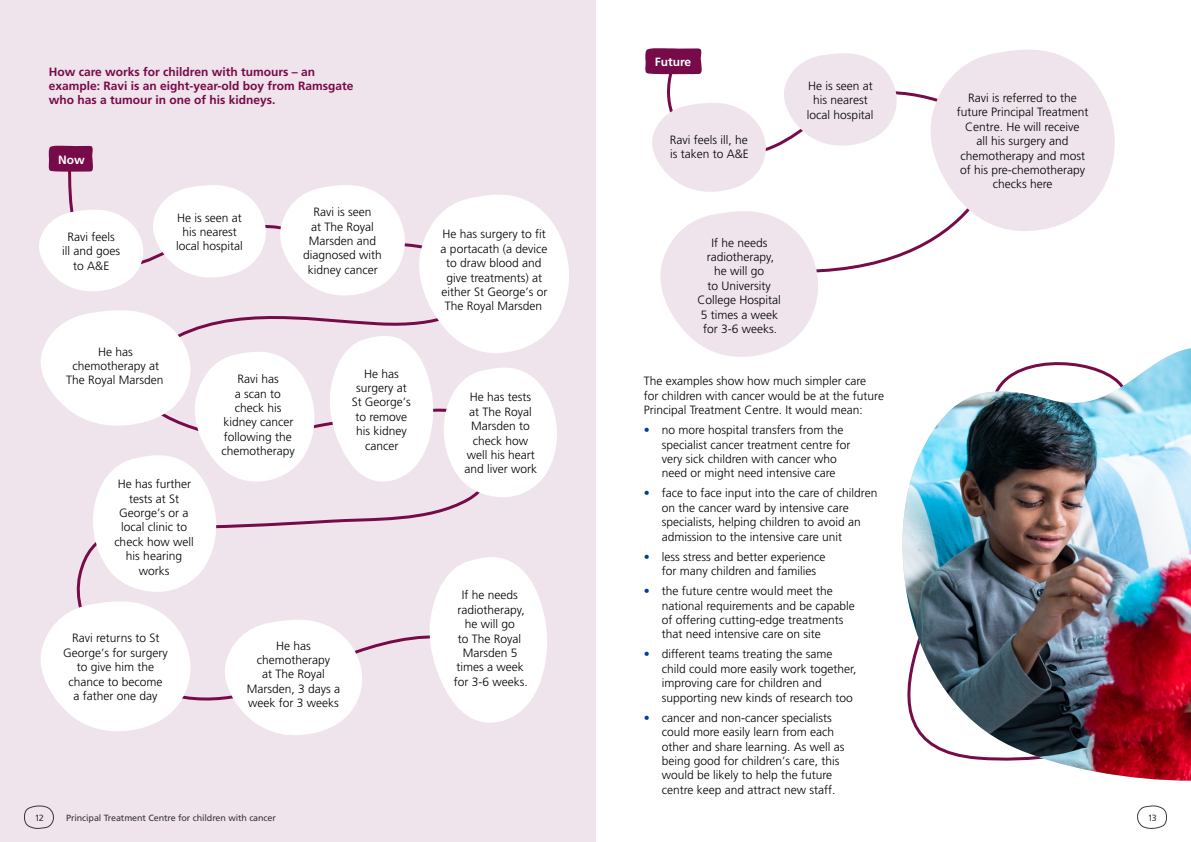
<style>
.page{position:relative;width:1191px;height:842px;background:#fff}
.page>*{position:absolute;margin:0;border:0;box-sizing:border-box;transform-origin:0 0}
.t1{font:300 12px/14.4px "Frutiger";color:#000;text-align:center}
.t2{font:700 12px/14.4px "Frutiger";color:#770a48}
.t3{font:700 12px "Frutiger";color:#fff}
.t4{font:9px "Frutiger";letter-spacing:-.01em;color:#3c3c3b}
.s1{color:#033f85}
</style>
<div class="page">
<svg style="left:659px;top:74px;width:283px;height:199px"></svg>
<div style="left:0;top:0;width:595px;height:842px;background:#efe4eb"></div>
<svg style="left:659px;top:210px;width:159px;height:147px"></svg>
<svg style="left:39px;top:184px;width:530px;height:551px"></svg>
<svg style="left:48px;top:145px;width:45px;height:27px"></svg>
<svg style="left:652px;top:102px;width:114px;height:91px"></svg>
<svg style="left:779px;top:53px;width:118px;height:94px"></svg>
<svg style="left:923px;top:49px;width:192px;height:186px"></svg>
<svg style="left:645px;top:48px;width:57px;height:26px"></svg>
<img style="left:902px;top:348px;width:289px;height:433px">
<svg style="left:24px;top:805px;width:30px;height:24px"></svg>
<svg style="left:1137px;top:805px;width:30px;height:24px"></svg>
<p class="t2" style="left:49px;top:64px;width:306px">How care works for children with tumours – an example: Ravi is an eight-year-old boy from Ramsgate who has a tumour in one of his kidneys.</p>
<p class="t3" style="left:58px;top:152px;width:28px">Now</p>
<p class="t1" style="left:62px;top:229px;width:60px">Ravi feels ill and goes to A&amp;E</p>
<p class="t1" style="left:176px;top:210px;width:68px">He is seen at his nearest local hospital</p>
<p class="t1" style="left:303px;top:205px;width:80px">Ravi is seen<br>at The Royal<br>Marsden and diagnosed with kidney cancer</p>
<p class="t1" style="left:66px;top:344px;width:99px">He has chemotherapy at<br>The Royal Marsden</p>
<p class="t1" style="left:114px;top:477px;width:81px">He has further tests at St<br>George’s or a local clinic to check how well his hearing works</p>
<p class="t1" style="left:221px;top:372px;width:75px">Ravi has<br>a scan to check his kidney cancer following the chemotherapy</p>
<p class="t1" style="left:352px;top:366px;width:60px">He has surgery at<br>St George’s to remove his kidney cancer</p>
<p class="t1" style="left:63px;top:631px;width:106px">Ravi returns to St<br>George’s for surgery to give him the chance to become<br>a father one day</p>
<p class="t1" style="left:247px;top:638px;width:95px">He has chemotherapy<br>at The Royal<br>Marsden, 3 days a week for 3 weeks</p>
<p class="t1" style="left:440px;top:227px;width:108px">He has surgery to fit a portacath (a device to draw blood and give treatments) at either St George’s or<br>The Royal Marsden</p>
<p class="t1" style="left:464px;top:390px;width:74px">He has tests at The Royal<br>Marsden to check how well his heart and liver work</p>
<p class="t1" style="left:454px;top:588px;width:76px">If he needs radiotherapy, he will go<br>to The Royal<br>Marsden 5 times a week for 3-6 weeks.</p>
<p class="t3" style="left:654px;top:55px;width:38px">Future</p>
<p class="t1" style="left:670px;top:133px;width:80px;text-align:left">Ravi feels ill, he is taken to A&amp;E</p>
<p class="t1" style="left:697px;top:235px;width:85px">If he needs radiotherapy,<br>he will go<br>to University<br>College Hospital<br>5 times a week for 3-6 weeks.</p>
<p class="t1" style="left:807px;top:78px;width:68px">He is seen at his nearest local hospital</p>
<p class="t1" style="left:956px;top:91px;width:133px">Ravi is referred to the future Principal Treatment<br>Centre. He will receive<br>all his surgery and chemotherapy and most of his pre-chemotherapy checks here</p>
<p class="t1" style="left:643px;top:374px;width:242px;text-align:left">The examples show how much simpler care<br>for children with cancer would be at the future<br>Principal Treatment Centre. It would mean:</p>
<p class="t1" style="left:661px;top:423px;width:190px;text-align:left;text-indent:-18px"><span class="s1">•</span> no more hospital transfers from the specialist cancer treatment centre for very sick children with cancer who need or might need intensive care</p>
<p class="t1" style="left:661px;top:486px;width:217px;text-align:left;text-indent:-18px"><span class="s1">•</span> face to face input into the care of children on the cancer ward by intensive care specialists, helping children to avoid an admission to the intensive care unit</p>
<p class="t1" style="left:661px;top:549px;width:165px;text-align:left;text-indent:-18px"><span class="s1">•</span> less stress and better experience for many children and families</p>
<p class="t1" style="left:661px;top:584px;width:194px;text-align:left;text-indent:-18px"><span class="s1">•</span> the future centre would meet the national requirements and be capable of offering cutting-edge treatments that need intensive care on site</p>
<p class="t1" style="left:661px;top:647px;width:196px;text-align:left;text-indent:-18px"><span class="s1">•</span> different teams treating the same child could more easily work together, improving care for children and supporting new kinds of research too</p>
<p class="t1" style="left:661px;top:710px;width:184px;text-align:left;text-indent:-18px"><span class="s1">•</span> cancer and non-cancer specialists could more easily learn from each other and share learning. As well as being good for children’s care, this would be likely to help the future centre keep and attract new staff.</p>
<p class="t4" style="left:34px;top:812px;width:11px">12</p>
<p class="t4" style="left:66px;top:812px;width:211px">Principal Treatment Centre for children with cancer</p>
<p class="t4" style="left:1147px;top:812px;width:11px">13</p>
</div>
